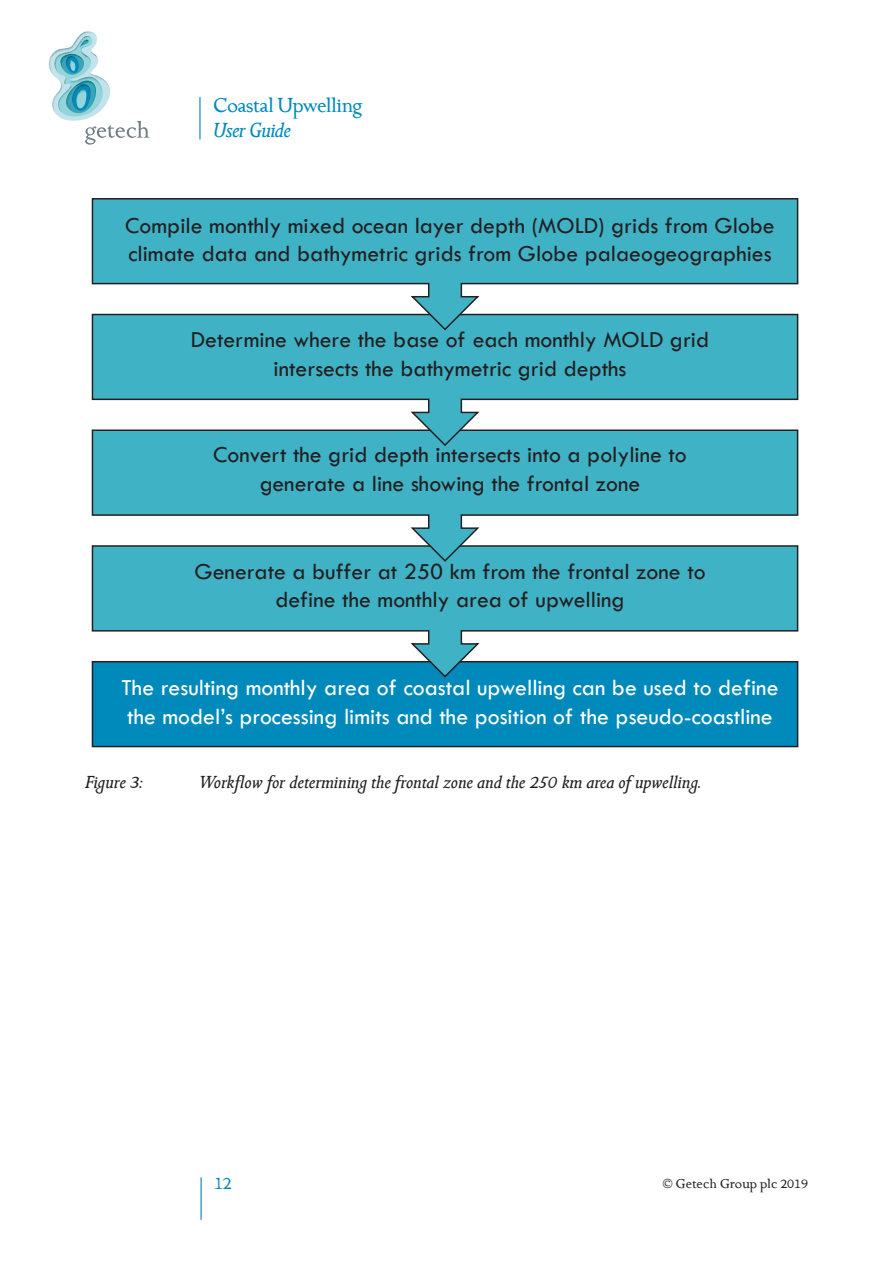
<style>
.page{position:relative;width:893px;height:1263px;background:#fff}
.page>*{position:absolute;margin:0;border:0;box-sizing:border-box;transform-origin:0 0}
.t1{font:23.7px/28.5px "Tw Cen";color:#231f20;text-align:center}
.t2{font:23.7px/28.5px "Tw Cen";color:#fff}
.t3{font:21px "Rusty Cockerel ITC Roman";letter-spacing:-.025em;color:#008abb}
.t4{font:italic 21px "Rusty Cockerel ITC Roman";letter-spacing:-.025em;color:#008abb}
.Main_Figure_Caption{font:italic 18px "Rusty Cockerel ITC Roman";color:#231f20}
.t5{font:18px "Rusty Cockerel ITC Roman";color:#008abb}
.t6{font:13.5px "Rusty Cockerel ITC Roman";color:#231f20}
</style>
<div class="page">
<svg style="left:49px;top:31px;width:101px;height:114px"></svg>
<hr style="left:199px;top:97px;width:2px;height:42px;background:#008abb">
<hr style="left:201px;top:1177px;width:1px;height:43px;background:#008abb">
<div style="left:92px;top:662px;width:706px;height:84px;background:#008abb"></div>
<div style="left:92px;top:661px;width:706px;height:86px;border:1px solid #231f20"></div>
<svg style="left:91px;top:563px;width:708px;height:116px"></svg>
<svg style="left:91px;top:447px;width:708px;height:116px"></svg>
<svg style="left:91px;top:331px;width:708px;height:116px"></svg>
<svg style="left:91px;top:198px;width:708px;height:133px"></svg>
<p class="t3" style="left:213px;top:92px;width:151px">Coastal Upwelling</p>
<p class="t4" style="left:213px;top:118px;width:79px">User Guide</p>
<p class="t1" style="left:125px;top:211px;width:651px;text-align:left">Compile monthly mixed ocean layer depth (MOLD) grids from Globe climate data and bathymetric grids from Globe palaeogeographies</p>
<p class="t1" style="left:191px;top:326px;width:520px">Determine where the base of each monthly MOLD grid intersects the bathymetric grid depths</p>
<p class="t1" style="left:213px;top:440px;width:475px">Convert the grid depth intersects into a polyline to generate a line showing the frontal zone</p>
<p class="t1" style="left:194px;top:557px;width:513px">Generate a buffer at 250 km from the frontal zone to define the monthly area of upwelling</p>
<p class="t2" style="left:122px;top:674px;width:658px">The resulting monthly area of coastal upwelling can be used to define the model’s processing limits and the position of the pseudo-coastline</p>
<p class="Main_Figure_Caption" style="left:85px;top:771px;width:60px">Figure 3:</p>
<p class="Main_Figure_Caption" style="left:200px;top:771px;width:502px">Workflow for determining the frontal zone and the 250 km area of upwelling.</p>
<p class="t5" style="left:214px;top:1172px;width:19px">12</p>
<p class="t6" style="left:662px;top:1175px;width:147px">© Getech Group plc 2019</p>
</div>
